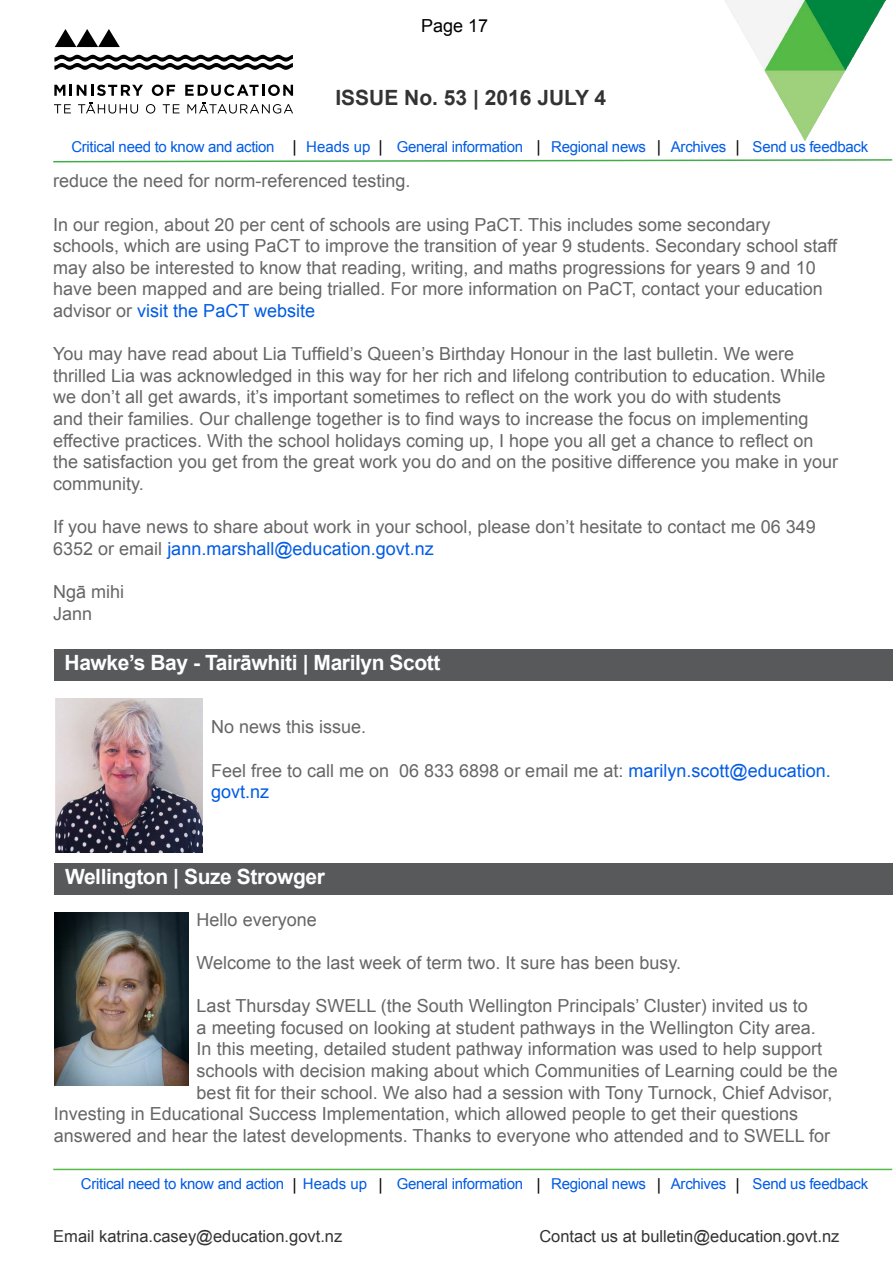
<style>
.page{position:relative;width:893px;height:1263px;background:#fff}
.page>*{position:absolute;margin:0;border:0;box-sizing:border-box;transform-origin:0 0}
.Bookmark{font:700 21px "Arial";letter-spacing:-.02em;color:#fff}
.t1{font:700 21px "Arial";color:#333}
.t2{font:18px/21.6px "Arial";color:#666}
.t3{font:18px "Arial";color:#000}
.t4{font:16.5px "Arial";color:#333}
.t5{font:15px "Arial";letter-spacing:-.02em;color:#005be5}
.s1{font-size:16.5px;color:#000}
.s2{color:#005be5}
</style>
<div class="page">
<hr style="left:53px;top:1169px;width:839px;height:1px;background:#55ba47">
<svg style="left:54px;top:85px;width:89px;height:11px"></svg>
<svg style="left:152px;top:85px;width:23px;height:11px"></svg>
<svg style="left:185px;top:85px;width:108px;height:11px"></svg>
<svg style="left:54px;top:104px;width:17px;height:9px"></svg>
<svg style="left:78px;top:102px;width:60px;height:12px"></svg>
<svg style="left:146px;top:104px;width:9px;height:10px"></svg>
<svg style="left:163px;top:104px;width:16px;height:9px"></svg>
<svg style="left:187px;top:102px;width:106px;height:12px"></svg>
<svg style="left:55px;top:29px;width:65px;height:18px"></svg>
<svg style="left:54px;top:55px;width:239px;height:15px"></svg>
<img style="left:725px;top:0;width:161px;height:140px">
<div style="left:54px;top:649px;width:839px;height:32px;background:#58595b"></div>
<img style="left:55px;top:699px;width:148px;height:153px">
<div style="left:54px;top:863px;width:839px;height:31px;background:#58595b"></div>
<img style="left:55px;top:913px;width:133px;height:172px">
<svg style="left:53px;top:140px;width:840px;height:23px"></svg>
<p class="t3" style="left:421px;top:14px;width:69px">Page 17</p>
<p class="t1" style="left:335px;top:83px;width:272px">ISSUE No. 53 | 2016 JULY 4</p>
<p class="t5" style="left:71px;top:137px;width:576px">Critical need to know and action <span class="s1">|</span> Heads up <span class="s1">|</span> General information <span class="s1">|</span> Regional news</p>
<p class="t5" style="left:671px;top:137px;width:57px">Archives</p>
<p class="t5" style="left:753px;top:137px;width:117px">Send us feedback</p>
<p class="t2" style="left:53px;top:171px;width:359px">reduce the need for norm-referenced testing.</p>
<p class="t2" style="left:53px;top:214px;width:785px">In our region, about 20 per cent of schools are using PaCT. This includes some secondary schools, which are using PaCT to improve the transition of year 9 students. Secondary school staff may also be interested to know that reading, writing, and maths progressions for years 9 and 10 have been mapped and are being trialled. For more information on PaCT, contact your education advisor or <span class="s2">visit the PaCT website</span></p>
<p class="t2" style="left:53px;top:343px;width:786px">You may have read about Lia Tuffield’s Queen’s Birthday Honour in the last bulletin. We were thrilled Lia was acknowledged in this way for her rich and lifelong contribution to education. While we don’t all get awards, it’s important sometimes to reflect on the work you do with students<br>and their families. Our challenge together is to find ways to increase the focus on implementing effective practices. With the school holidays coming up, I hope you all get a chance to reflect on the satisfaction you get from the great work you do and on the positive difference you make in your community.</p>
<p class="t2" style="left:53px;top:516px;width:764px">If you have news to share about work in your school, please don’t hesitate to contact me 06 349<br>6352 or email <span class="s2">jann.marshall@education.govt.nz</span></p>
<p class="t2" style="left:53px;top:581px;width:73px">Ngā mihi</p>
<p class="t2" style="left:53px;top:603px;width:41px">Jann</p>
<p class="Bookmark" style="left:65px;top:648px;width:377px">Hawke’s Bay - Tairāwhiti | Marilyn Scott</p>
<p class="t2" style="left:211px;top:716px;width:157px">No news this issue.</p>
<p class="t2" style="left:211px;top:760px;width:621px">Feel free to call me on 06 833 6898 or email me at: <span class="s2">marilyn.scott@education. govt.nz</span></p>
<p class="Bookmark" style="left:65px;top:862px;width:261px">Wellington | Suze Strowger</p>
<p class="t2" style="left:197px;top:909px;width:122px">Hello everyone</p>
<p class="t2" style="left:197px;top:952px;width:486px">Welcome to the last week of term two. It sure has been busy.</p>
<p class="t2" style="left:197px;top:995px;width:613px">Last Thursday SWELL (the South Wellington Principals’ Cluster) invited us to</p>
<p class="t2" style="left:197px;top:1017px;width:621px">a meeting focused on looking at student pathways in the Wellington City area.</p>
<p class="t2" style="left:197px;top:1038px;width:627px">In this meeting, detailed student pathway information was used to help support</p>
<p class="t2" style="left:197px;top:1060px;width:643px">schools with decision making about which Communities of Learning could be the</p>
<p class="t2" style="left:197px;top:1082px;width:637px">best fit for their school. We also had a session with Tony Turnock, Chief Advisor,</p>
<p class="t2" style="left:54px;top:1103px;width:746px">Investing in Educational Success Implementation, which allowed people to get their questions</p>
<p class="t2" style="left:54px;top:1125px;width:778px">answered and hear the latest developments. Thanks to everyone who attended and to SWELL for</p>
<p class="t5" style="left:81px;top:1174px;width:567px">Critical need to know and action <span class="s1">|</span> Heads up <span class="s1">|</span> General information <span class="s1">|</span> Regional news</p>
<p class="t5" style="left:671px;top:1174px;width:57px">Archives</p>
<p class="t5" style="left:753px;top:1174px;width:117px">Send us feedback</p>
<p class="t4" style="left:53px;top:1226px;width:291px">Email katrina.casey@education.govt.nz</p>
<p class="t4" style="left:539px;top:1226px;width:302px">Contact us at bulletin@education.govt.nz</p>
</div>
